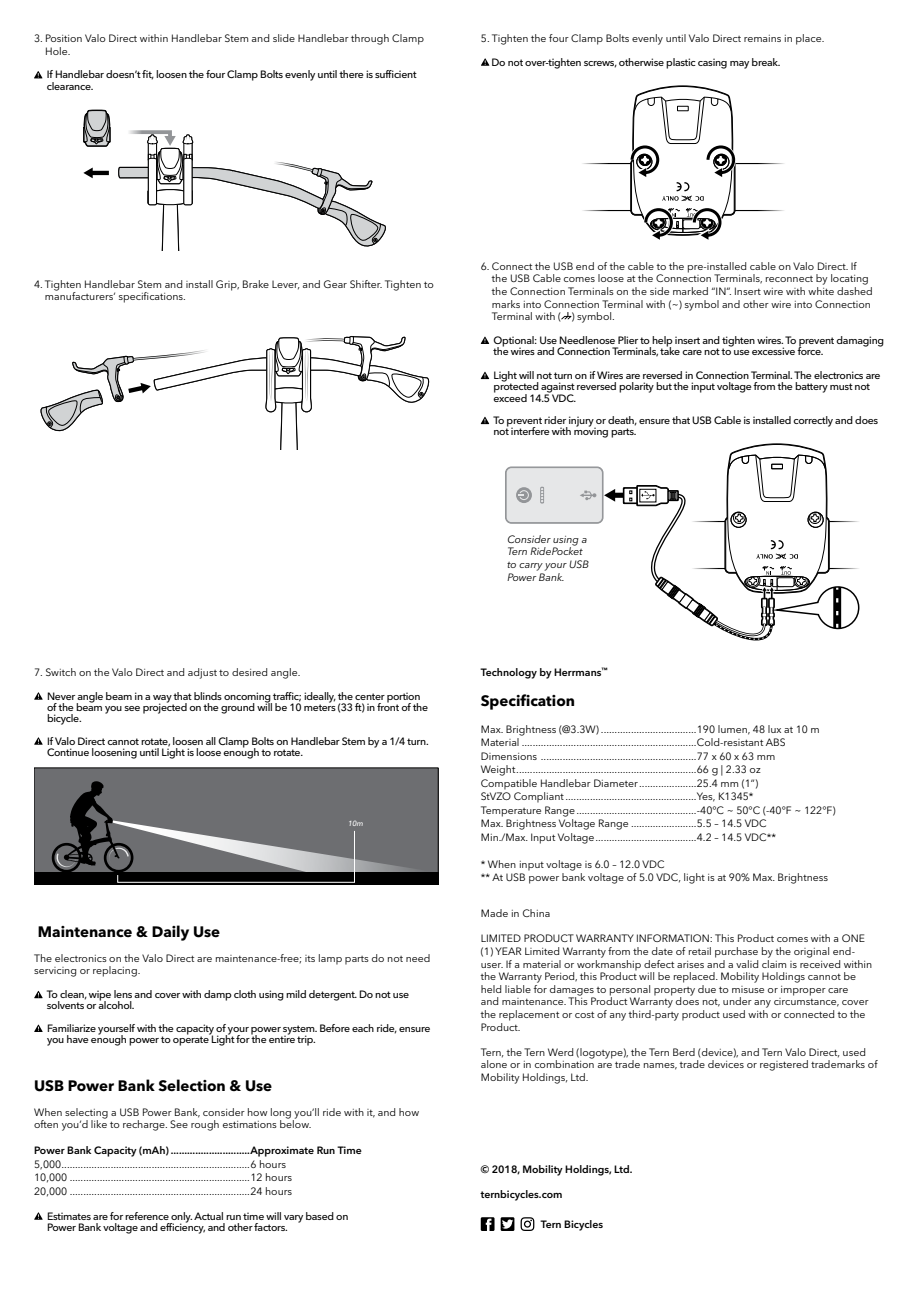
<style>
.page{position:relative;width:919px;height:1289px;background:#fff}
.page>*{position:absolute;margin:0;border:0;box-sizing:border-box;transform-origin:0 0}
.t1{font:700 15px "Avenir Next LT Pro";color:#000}
.t2{font:10.5px/12.6px "Avenir Next LT Pro";color:#000}
.t3{font:500 10.5px/11.2px "Avenir Next LT Pro";letter-spacing:-.025em;color:#000}
.t4{font:600 10.5px "Avenir Next LT Pro";color:#000}
.t5{font:italic 10.5px/12.6px "Avenir Next LT Pro";color:#000}
.t6{font:italic 500 7.5px "Avenir Next LT Pro";color:#fff}
</style>
<div class="page">
<svg style="left:34px;top:71px;width:8px;height:7px"></svg>
<svg style="left:83px;top:109px;width:303px;height:142px"></svg>
<svg style="left:40px;top:336px;width:390px;height:114px"></svg>
<svg style="left:481px;top:58px;width:8px;height:8px"></svg>
<hr style="left:569px;top:163px;width:227px;height:1px;background:#000">
<hr style="left:569px;top:210px;width:227px;height:1px;background:#000">
<div style="left:562px;top:132px;width:46px;height:100px;background:#fff"></div>
<div style="left:757px;top:132px;width:46px;height:100px;background:#fff"></div>
<svg style="left:627px;top:85px;width:111px;height:155px"></svg>
<svg style="left:604px;top:443px;width:255px;height:198px"></svg>
<div style="left:505px;top:466px;width:98px;height:58px;border:2px solid #939598;border-radius:5px"></div>
<div style="left:506px;top:467px;width:96px;height:55px;background:#e6e7e8;border-radius:5px"></div>
<div style="left:505px;top:467px;width:97px;height:56px;border:1px solid #939598;border-radius:5px"></div>
<div style="left:540px;top:487px;width:3px;height:16px;border:1px solid #939598"></div>
<svg style="left:541px;top:488px;width:2px;height:14px"></svg>
<svg style="left:516px;top:487px;width:16px;height:16px"></svg>
<svg style="left:518px;top:490px;width:11px;height:10px"></svg>
<svg style="left:580px;top:490px;width:16px;height:10px"></svg>
<svg style="left:34px;top:692px;width:9px;height:7px"></svg>
<svg style="left:34px;top:737px;width:9px;height:7px"></svg>
<svg style="left:34px;top:990px;width:9px;height:8px"></svg>
<svg style="left:34px;top:1024px;width:9px;height:7px"></svg>
<svg style="left:34px;top:1212px;width:9px;height:7px"></svg>
<div style="left:34px;top:767px;width:404px;height:105px;background:#6d6e71"></div>
<div style="left:34px;top:872px;width:404px;height:12px;background:#000"></div>
<svg style="left:52px;top:781px;width:386px;height:102px"></svg>
<svg style="left:561px;top:312px;width:10px;height:7px"></svg>
<svg style="left:480px;top:336px;width:9px;height:8px"></svg>
<svg style="left:480px;top:372px;width:9px;height:7px"></svg>
<svg style="left:480px;top:417px;width:9px;height:7px"></svg>
<svg style="left:480px;top:1217px;width:14px;height:13px"></svg>
<svg style="left:500px;top:1217px;width:14px;height:13px"></svg>
<svg style="left:520px;top:1217px;width:14px;height:13px"></svg>
<p class="t2" style="left:45px;top:32px;width:380px;text-indent:-11px">3. Position Valo Direct within Handlebar Stem and slide Handlebar through Clamp<br>Hole.</p>
<p class="t3" style="left:47px;top:69px;width:371px">If Handlebar doesn’t fit, loosen the four Clamp Bolts evenly until there is sufficient clearance.</p>
<p class="t2" style="left:481px;top:32px;width:345px">5. Tighten the four Clamp Bolts evenly until Valo Direct remains in place.</p>
<p class="t3" style="left:491px;top:56px;width:290px">Do not over-tighten screws, otherwise plastic casing may break.</p>
<p class="t2" style="left:45px;top:278px;width:390px;text-indent:-11px">4. Tighten Handlebar Stem and install Grip, Brake Lever, and Gear Shifter. Tighten to manufacturers’ specifications.</p>
<p class="t2" style="left:34px;top:665px;width:268px">7. Switch on the Valo Direct and adjust to desired angle.</p>
<p class="t3" style="left:47px;top:690px;width:382px">Never angle beam in a way that blinds oncoming traffic; ideally, the center portion of the beam you see projected on the ground will be 10 meters (33 ft) in front of the bicycle.</p>
<p class="t3" style="left:47px;top:735px;width:383px">If Valo Direct cannot rotate, loosen all Clamp Bolts on Handlebar Stem by a 1/4 turn.<br>Continue loosening until Light is loose enough to rotate.</p>
<p class="t6" style="left:348px;top:819px;width:17px">10m</p>
<h1 class="t1" style="left:38px;top:922px;width:184px">Maintenance &amp; Daily Use</h1>
<p class="t2" style="left:34px;top:951px;width:398px">The electronics on the Valo Direct are maintenance-free; its lamp parts do not need servicing or replacing.</p>
<p class="t3" style="left:47px;top:988px;width:364px">To clean, wipe lens and cover with damp cloth using mild detergent. Do not use solvents or alcohol.</p>
<p class="t3" style="left:47px;top:1022px;width:385px">Familiarize yourself with the capacity of your power system. Before each ride, ensure you have enough power to operate Light for the entire trip.</p>
<h1 class="t1" style="left:34px;top:1076px;width:239px">USB Power Bank Selection &amp; Use</h1>
<p class="t2" style="left:34px;top:1105px;width:386px">When selecting a USB Power Bank, consider how long you’ll ride with it, and how often you’d like to recharge. See rough estimations below.</p>
<p class="t4" style="left:34px;top:1144px;width:329px">Power Bank Capacity (mAh) .............................Approximate Run Time</p>
<p class="t2" style="left:34px;top:1157px;width:259px;line-height:13.5px">5,000.....................................................................6 hours<br>10,000 ..................................................................12 hours<br>20,000 ..................................................................24 hours</p>
<p class="t3" style="left:47px;top:1210px;width:303px">Estimates are for reference only. Actual run time will vary based on<br>Power Bank voltage and efficiency, and other factors.</p>
<p class="t2" style="left:492px;top:260px;width:382px;text-indent:-11px">6. Connect the USB end of the cable to the pre-installed cable on Valo Direct. If the USB Cable comes loose at the Connection Terminals, reconnect by locating the Connection Terminals on the side marked “IN”. Insert wire with white dashed marks into Connection Terminal with (~) symbol and other wire into Connection Terminal with ( ) symbol.</p>
<p class="t3" style="left:493px;top:334px;width:392px">Optional: Use Needlenose Plier to help insert and tighten wires. To prevent damaging the wires and Connection Terminals, take care not to use excessive force.</p>
<p class="t3" style="left:493px;top:370px;width:388px">Light will not turn on if Wires are reversed in Connection Terminal. The electronics are protected against reversed polarity but the input voltage from the battery must not exceed 14.5 VDC.</p>
<p class="t3" style="left:493px;top:415px;width:386px">To prevent rider injury or death, ensure that USB Cable is installed correctly and does not interfere with moving parts.</p>
<p class="t5" style="left:507px;top:533px;width:83px">Consider using a<br>Tern RidePocket to carry your USB<br>Power Bank.</p>
<p class="t4" style="left:480px;top:665px;width:128px">Technology by Herrmans<sup>™</sup></p>
<h1 class="t1" style="left:480px;top:692px;width:96px">Specification</h1>
<p class="t2" style="left:480px;top:722px;width:356px;line-height:13.5px">Max. Brightness (@3.3W) ...................................190 lumen, 48 lux at 10 m Material ................................................................Cold-resistant ABS Dimensions .........................................................77 x 60 x 63 mm Weight..................................................................66 g | 2.33 oz<br>Compatible Handlebar Diameter.....................25.4 mm (1”)<br>StVZO Compliant................................................Yes, K1345*<br>Temperature Range............................................-40°C ~ 50°C (-40°F ~ 122°F)<br>Max. Brightness Voltage Range ........................5.5 – 14.5 VDC<br>Min./Max. Input Voltage.....................................4.2 – 14.5 VDC**</p>
<p class="t2" style="left:480px;top:857px;width:349px;line-height:13.5px">* When input voltage is 6.0 – 12.0 VDC<br>** At USB power bank voltage of 5.0 VDC, light is at 90% Max. Brightness</p>
<p class="t2" style="left:480px;top:907px;width:71px">Made in China</p>
<p class="t2" style="left:480px;top:932px;width:393px">LIMITED PRODUCT WARRANTY INFORMATION: This Product comes with a ONE (1) YEAR Limited Warranty from the date of retail purchase by the original end&shy;user. If a material or workmanship defect arises and a valid claim is received within the Warranty Period, this Product will be replaced. Mobility Holdings cannot be held liable for damages to personal property due to misuse or improper care<br>and maintenance. This Product Warranty does not, under any circumstance, cover the replacement or cost of any third-party product used with or connected to the Product.</p>
<p class="t2" style="left:480px;top:1045px;width:398px">Tern, the Tern Werd (logotype), the Tern Berd (device), and Tern Valo Direct, used alone or in combination are trade names, trade devices or registered trademarks of<br>Mobility Holdings, Ltd.</p>
<p class="t4" style="left:480px;top:1162px;width:153px">© 2018, Mobility Holdings, Ltd.</p>
<p class="t4" style="left:480px;top:1188px;width:83px">ternbicycles.com</p>
<p class="t4" style="left:540px;top:1217px;width:64px">Tern Bicycles</p>
</div>
